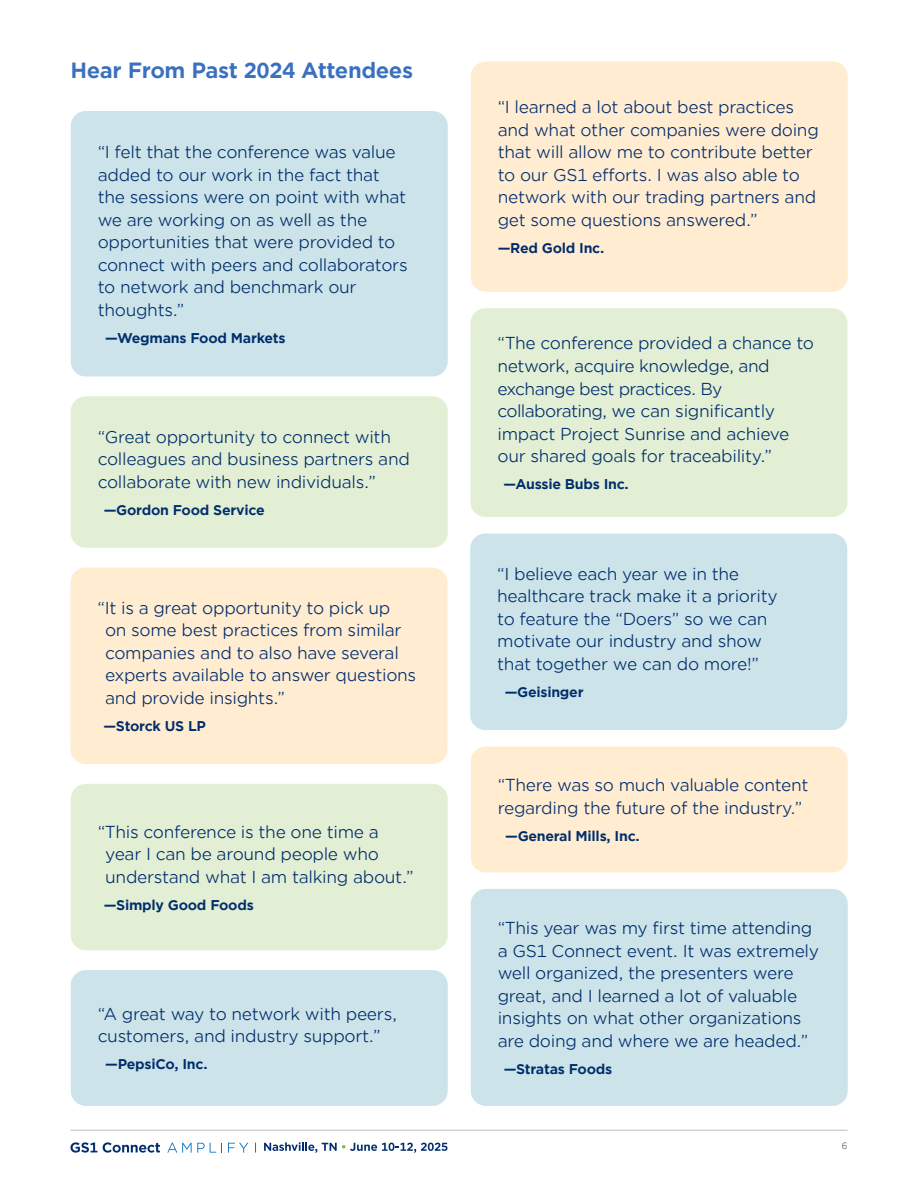
<style>
.page{position:relative;width:918px;height:1188px;background:#fff}
.page>*{position:absolute;margin:0;border:0;box-sizing:border-box;transform-origin:0 0}
.t1{font:700 21px "Gotham Office";letter-spacing:-.02em;color:#3a70bf}
.t2{font:16.5px/22.5px "Gotham Office";letter-spacing:-.02em;color:#002d6c}
.t3{font:700 13.5px "Gotham Office";letter-spacing:-.02em;color:#002d6c}
.t4{font:9px "Gotham Office";color:#58595b}
</style>
<div class="page">
<hr style="left:70px;top:1130px;width:778px;height:1px;background:#bcbec0">
<svg style="left:71px;top:1142px;width:26px;height:11px"></svg>
<svg style="left:103px;top:1142px;width:57px;height:11px"></svg>
<svg style="left:167px;top:1143px;width:55px;height:10px"></svg>
<svg style="left:228px;top:1143px;width:20px;height:10px"></svg>
<svg style="left:264px;top:1142px;width:183px;height:11px"></svg>
<div style="left:71px;top:111px;width:377px;height:265px;background:#cce4e9;border-radius:15px"></div>
<div style="left:70px;top:568px;width:377px;height:196px;background:#ffecd1;border-radius:15px"></div>
<div style="left:471px;top:746px;width:377px;height:126px;background:#ffecd1;border-radius:15px"></div>
<div style="left:471px;top:62px;width:377px;height:230px;background:#ffecd1;border-radius:15px"></div>
<div style="left:71px;top:784px;width:377px;height:166px;background:#e2efd4;border-radius:15px"></div>
<div style="left:71px;top:396px;width:377px;height:152px;background:#e2efd4;border-radius:15px"></div>
<div style="left:470px;top:308px;width:377px;height:209px;background:#e2efd4;border-radius:15px"></div>
<div style="left:471px;top:889px;width:377px;height:217px;background:#cce4e9;border-radius:15px"></div>
<div style="left:470px;top:534px;width:377px;height:196px;background:#cce4e9;border-radius:15px"></div>
<div style="left:71px;top:970px;width:377px;height:136px;background:#cce4e9;border-radius:15px"></div>
<p class="t1" style="left:70px;top:56px;width:344px">Hear From Past 2024 Attendees</p>
<p class="t2" style="left:98px;top:140px;width:312px">“I felt that the conference was value added to our work in the fact that the sessions were on point with what we are working on as well as the opportunities that were provided to connect with peers and collaborators to network and benchmark our thoughts.”</p>
<p class="t3" style="left:105px;top:328px;width:182px">—Wegmans Food Markets</p>
<p class="t2" style="left:98px;top:425px;width:314px">“Great opportunity to connect with colleagues and business partners and collaborate with new individuals.”</p>
<p class="t3" style="left:104px;top:500px;width:163px">—Gordon Food Service</p>
<p class="t2" style="left:105px;top:596px;width:313px;text-indent:-8px">“It is a great opportunity to pick up<br>on some best practices from similar companies and to also have several experts available to answer questions and provide insights.”</p>
<p class="t3" style="left:103px;top:717px;width:104px">—Storck US LP</p>
<p class="t2" style="left:105px;top:820px;width:310px;text-indent:-8px">“This conference is the one time a year I can be around people who understand what I am talking about.”</p>
<p class="t3" style="left:104px;top:895px;width:152px">—Simply Good Foods</p>
<p class="t2" style="left:98px;top:1002px;width:301px">“A great way to network with peers, customers, and industry support.”</p>
<p class="t3" style="left:105px;top:1055px;width:104px">—PepsiCo, Inc.</p>
<p class="t2" style="left:498px;top:96px;width:323px">“I learned a lot about best practices and what other companies were doing that will allow me to contribute better to our GS1 efforts. I was also able to network with our trading partners and get some questions answered.”</p>
<p class="t3" style="left:498px;top:239px;width:108px">—Red Gold Inc.</p>
<p class="t2" style="left:497px;top:332px;width:318px">“The conference provided a chance to network, acquire knowledge, and exchange best practices. By collaborating, we can significantly impact Project Sunrise and achieve our shared goals for traceability.”</p>
<p class="t3" style="left:503px;top:475px;width:127px">—Aussie Bubs Inc.</p>
<p class="t2" style="left:497px;top:562px;width:282px">“I believe each year we in the healthcare track make it a priority to feature the “Doers” so we can motivate our industry and show that together we can do more!”</p>
<p class="t3" style="left:505px;top:683px;width:80px">—Geisinger</p>
<p class="t2" style="left:498px;top:774px;width:312px">“There was so much valuable content regarding the future of the industry.”</p>
<p class="t3" style="left:505px;top:827px;width:136px">—General Mills, Inc.</p>
<p class="t2" style="left:498px;top:917px;width:323px">“This year was my first time attending a GS1 Connect event. It was extremely well organized, the presenters were great, and I learned a lot of valuable insights on what other organizations are doing and where we are headed.”</p>
<p class="t3" style="left:504px;top:1060px;width:110px">—Stratas Foods</p>
<p class="t4" style="left:842px;top:1140px;width:7px">6</p>
</div>
